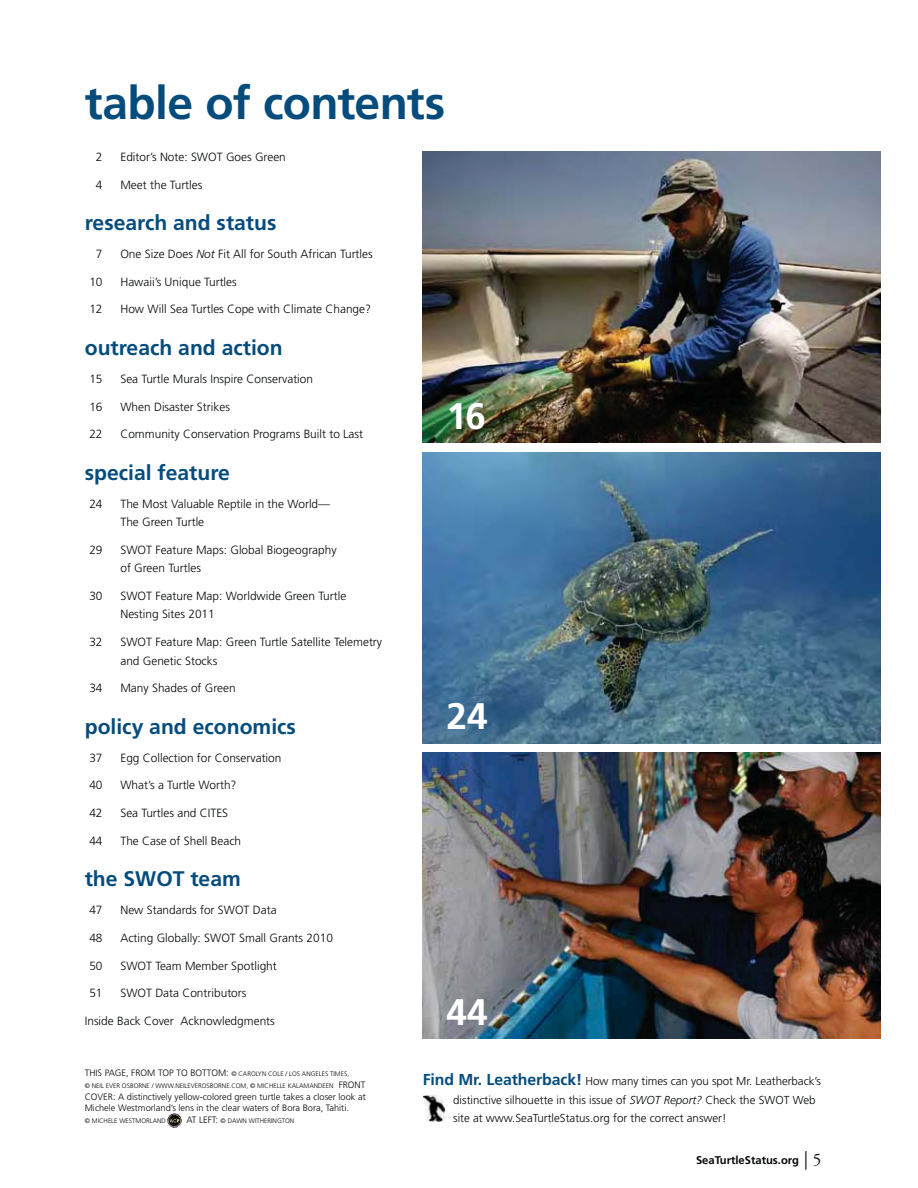
<style>
.page{position:relative;width:918px;height:1188px;background:#fff}
.page>*{position:absolute;margin:0;border:0;box-sizing:border-box;transform-origin:0 0}
.t1{font:700 46.2px "Frutiger";letter-spacing:-.015em;color:#054c7c}
.t2{font:700 36.9px "Frutiger";color:#fff}
.t3{font:700 21.15px "Frutiger";color:#054c7c}
.t4{font:300 11.85px/18.5px "Frutiger";color:#030806}
.t5{font:300 11.55px/18.5px "Frutiger";color:#030806}
.t6{font:700 11.25px "Frutiger";color:#030806}
.t7{font:300 9.3px/11.9px "Frutiger";color:#030806}
.t8{font:300 6.6px/11.9px "Frutiger";color:#030806}
.s1{font-style:italic}
.s2{font-size:9.3px}
.s3{font-weight:700;font-size:15.9px;color:#054c7c}
.s4{font-family:"Adobe Garamond Pro";font-weight:400;font-size:18.45px}
.s5{font-family:"Adobe Garamond Pro";font-weight:400;font-size:17.1px}
</style>
<div class="page">
<img style="left:423px;top:1094px;width:23px;height:28px">
<svg style="left:168px;top:1114px;width:13px;height:13px"></svg>
<img style="left:423px;top:152px;width:458px;height:291px">
<img style="left:423px;top:452px;width:458px;height:291px">
<img style="left:423px;top:752px;width:458px;height:287px">
<h1 class="t1" style="left:85px;top:85px;width:362px">table of contents</h1>
<p class="t4" style="left:96px;top:149px;width:8px">2</p>
<p class="t4" style="left:120px;top:149px;width:167px">Editor’s Note: SWOT Goes Green</p>
<p class="t4" style="left:96px;top:176px;width:8px">4</p>
<p class="t4" style="left:120px;top:176px;width:84px">Meet the Turtles</p>
<h3 class="t3" style="left:85px;top:214px;width:193px">research and status</h3>
<p class="t4" style="left:96px;top:246px;width:8px">7</p>
<p class="t4" style="left:120px;top:246px;width:254px">One Size Does <span class="s1">Not</span> Fit All for South African Turtles</p>
<p class="t4" style="left:89px;top:273px;width:15px">10</p>
<p class="t4" style="left:120px;top:273px;width:118px">Hawaii’s Unique Turtles</p>
<p class="t4" style="left:89px;top:301px;width:15px">12</p>
<p class="t4" style="left:120px;top:301px;width:252px">How Will Sea Turtles Cope with Climate Change?</p>
<h3 class="t3" style="left:85px;top:339px;width:199px">outreach and action</h3>
<p class="t4" style="left:89px;top:370px;width:15px">15</p>
<p class="t4" style="left:120px;top:370px;width:194px">Sea Turtle Murals Inspire Conservation</p>
<p class="t4" style="left:89px;top:398px;width:15px">16</p>
<p class="t4" style="left:120px;top:398px;width:111px">When Disaster Strikes</p>
<p class="t4" style="left:89px;top:426px;width:15px">22</p>
<p class="t4" style="left:120px;top:426px;width:244px">Community Conservation Programs Built to Last</p>
<h3 class="t3" style="left:85px;top:464px;width:147px">special feature</h3>
<p class="t4" style="left:89px;top:495px;width:15px">24</p>
<p class="t4" style="left:120px;top:495px;width:211px">The Most Valuable Reptile in the World—<br>The Green Turtle</p>
<p class="t4" style="left:89px;top:541px;width:15px">29</p>
<p class="t4" style="left:120px;top:541px;width:218px">SWOT Feature Maps: Global Biogeography of Green Turtles</p>
<p class="t4" style="left:89px;top:588px;width:15px">30</p>
<p class="t4" style="left:120px;top:588px;width:227px">SWOT Feature Map: Worldwide Green Turtle<br>Nesting Sites 2011</p>
<p class="t4" style="left:89px;top:634px;width:15px">32</p>
<p class="t4" style="left:120px;top:634px;width:263px">SWOT Feature Map: Green Turtle Satellite Telemetry and Genetic Stocks</p>
<p class="t4" style="left:89px;top:680px;width:15px">34</p>
<p class="t4" style="left:120px;top:680px;width:117px">Many Shades of Green</p>
<h3 class="t3" style="left:85px;top:718px;width:213px">policy and economics</h3>
<p class="t4" style="left:89px;top:749px;width:15px">37</p>
<p class="t4" style="left:120px;top:749px;width:163px">Egg Collection for Conservation</p>
<p class="t4" style="left:89px;top:777px;width:15px">40</p>
<p class="t4" style="left:120px;top:777px;width:118px">What’s a Turtle Worth?</p>
<p class="t4" style="left:89px;top:805px;width:15px">42</p>
<p class="t4" style="left:120px;top:805px;width:109px">Sea Turtles and CITES</p>
<p class="t4" style="left:89px;top:832px;width:15px">44</p>
<p class="t4" style="left:120px;top:832px;width:122px">The Case of Shell Beach</p>
<h3 class="t3" style="left:85px;top:871px;width:158px">the SWOT team</h3>
<p class="t4" style="left:89px;top:902px;width:15px">47</p>
<p class="t4" style="left:120px;top:902px;width:158px">New Standards for SWOT Data</p>
<p class="t4" style="left:89px;top:929px;width:15px">48</p>
<p class="t4" style="left:120px;top:929px;width:214px">Acting Globally: SWOT Small Grants 2010</p>
<p class="t4" style="left:89px;top:957px;width:15px">50</p>
<p class="t4" style="left:120px;top:957px;width:158px">SWOT Team Member Spotlight</p>
<p class="t4" style="left:89px;top:985px;width:15px">51</p>
<p class="t4" style="left:120px;top:985px;width:128px">SWOT Data Contributors</p>
<p class="t4" style="left:85px;top:1013px;width:192px">Inside Back Cover Acknowledgments</p>
<p class="t8" style="left:85px;top:1068px;width:282px"><span class="s2">THIS PAGE, FROM TOP TO BOTTOM:</span> © CAROLYN COLE / LOS ANGELES TIMES,<br>© NEIL EVER OSBORNE / WWW.NEILEVEROSBORNE.COM, © MICHELLE KALAMANDEEN <span class="s2">FRONT</span></p>
<p class="t7" style="left:85px;top:1091px;width:282px">COVER: A distinctively yellow-colored green turtle takes a closer look at<br>Michele Westmorland’s lens in the clear waters of Bora Bora, Tahiti.</p>
<p class="t8" style="left:85px;top:1116px;width:83px">© MICHELE WESTMORLAND</p>
<p class="t8" style="left:186px;top:1116px;width:109px"><span class="s2">AT LEFT:</span> © DAWN WITHERINGTON</p>
<h2 class="t2" style="left:446px;top:401px;width:41px">16</h2>
<h2 class="t2" style="left:446px;top:702px;width:43px">24</h2>
<h2 class="t2" style="left:446px;top:997px;width:43px">44</h2>
<p class="t5" style="left:453px;top:1073px;width:369px;text-indent:-31px"><span class="s3">Find Mr. Leatherback!</span> How many times can you spot Mr. Leatherback’s distinctive silhouette in this issue of <span class="s1">SWOT Report?</span> Check the SWOT Web site at www.SeaTurtleStatus.org for the correct answer!</p>
<p class="t6" style="left:696px;top:1155px;width:127px">SeaTurtleStatus.org <span class="s4">|</span> <span class="s5">5</span></p>
</div>
